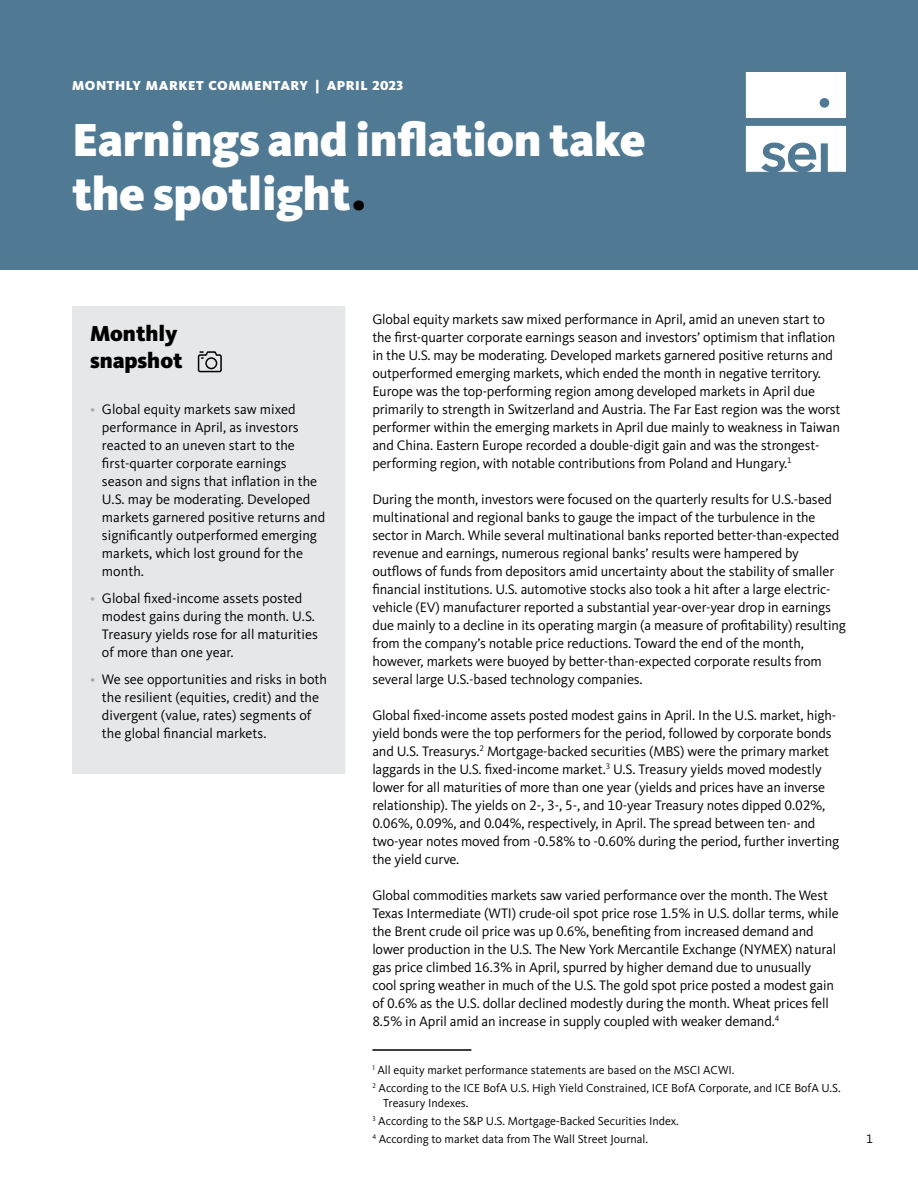
<style>
.page{position:relative;width:918px;height:1188px;background:#fff}
.page>*{position:absolute;margin:0;border:0;box-sizing:border-box;transform-origin:0 0}
.t1{font:900 48px/54px "Kievit Pro";letter-spacing:-.005em;color:#fff}
.t2{font:900 22.5px/27px "Kievit Pro";color:#000}
.t3{font:14.25px/18px "Kievit Pro";letter-spacing:-.01em;color:#000}
.t4{font:900 13.5px "Kievit Pro";letter-spacing:.035em;color:#fff}
.t5{font:12.75px "Kievit Pro";color:#000}
.t6{font:12px/18px "Kievit Pro";color:#000}
.s1{color:#000}
.s2{color:#a7a9ac}
</style>
<div class="page">
<div style="left:0;top:0;width:918px;height:270px;background:#507994"></div>
<hr style="left:372px;top:1049px;width:99px;height:2px;background:#000">
<div style="left:72px;top:306px;width:273px;height:468px;background:#e6e7e8"></div>
<svg style="left:197px;top:351px;width:26px;height:22px"></svg>
<div style="left:746px;top:72px;width:100px;height:46px;background:#fff"></div>
<svg style="left:746px;top:126px;width:100px;height:46px"></svg>
<p class="t4" style="left:72px;top:77px;width:333px">MONTHLY MARKET COMMENTARY | APRIL 2023</p>
<h1 class="t1" style="left:72px;top:113px;width:575px">Earnings and inflation take the spotlight<span class="s1">.</span></h1>
<h2 class="t2" style="left:90px;top:320px;width:94px">Monthly snapshot</h2>
<p class="t3" style="left:102px;top:400px;width:225px;text-indent:-12px"><span class="s2">•</span> Global equity markets saw mixed performance in April, as investors reacted to an uneven start to the first-quarter corporate earnings season and signs that inflation in the<br>U.S. may be moderating. Developed markets garnered positive returns and significantly outperformed emerging markets, which lost ground for the month.</p>
<p class="t3" style="left:102px;top:589px;width:217px;text-indent:-12px"><span class="s2">•</span> Global fixed-income assets posted modest gains during the month. U.S.<br>Treasury yields rose for all maturities of more than one year.</p>
<p class="t3" style="left:102px;top:670px;width:227px;text-indent:-12px"><span class="s2">•</span> We see opportunities and risks in both the resilient (equities, credit) and the divergent (value, rates) segments of the global financial markets.</p>
<p class="t3" style="left:372px;top:310px;width:470px">Global equity markets saw mixed performance in April, amid an uneven start to the first-quarter corporate earnings season and investors’ optimism that inflation in the U.S. may be moderating. Developed markets garnered positive returns and outperformed emerging markets, which ended the month in negative territory.<br>Europe was the top-performing region among developed markets in April due primarily to strength in Switzerland and Austria. The Far East region was the worst performer within the emerging markets in April due mainly to weakness in Taiwan and China. Eastern Europe recorded a double-digit gain and was the strongest&shy;performing region, with notable contributions from Poland and Hungary.<sup>1</sup></p>
<p class="t3" style="left:372px;top:490px;width:475px">During the month, investors were focused on the quarterly results for U.S.-based multinational and regional banks to gauge the impact of the turbulence in the sector in March. While several multinational banks reported better-than-expected revenue and earnings, numerous regional banks’ results were hampered by outflows of funds from depositors amid uncertainty about the stability of smaller financial institutions. U.S. automotive stocks also took a hit after a large electric&shy;vehicle (EV) manufacturer reported a substantial year-over-year drop in earnings due mainly to a decline in its operating margin (a measure of profitability) resulting from the company’s notable price reductions. Toward the end of the month, however, markets were buoyed by better-than-expected corporate results from several large U.S.-based technology companies.</p>
<p class="t3" style="left:372px;top:706px;width:468px">Global fixed-income assets posted modest gains in April. In the U.S. market, high&shy;yield bonds were the top performers for the period, followed by corporate bonds and U.S. Treasurys.<sup>2</sup> Mortgage-backed securities (MBS) were the primary market laggards in the U.S. fixed-income market.<sup>3</sup> U.S. Treasury yields moved modestly lower for all maturities of more than one year (yields and prices have an inverse relationship). The yields on 2-, 3-, 5-, and 10-year Treasury notes dipped 0.02%, 0.06%, 0.09%, and 0.04%, respectively, in April. The spread between ten- and two-year notes moved from -0.58% to -0.60% during the period, further inverting the yield curve.</p>
<p class="t3" style="left:372px;top:886px;width:468px">Global commodities markets saw varied performance over the month. The West Texas Intermediate (WTI) crude-oil spot price rose 1.5% in U.S. dollar terms, while the Brent crude oil price was up 0.6%, benefiting from increased demand and lower production in the U.S. The New York Mercantile Exchange (NYMEX) natural gas price climbed 16.3% in April, spurred by higher demand due to unusually cool spring weather in much of the U.S. The gold spot price posted a modest gain of 0.6% as the U.S. dollar declined modestly during the month. Wheat prices fell 8.5% in April amid an increase in supply coupled with weaker demand.<sup>4</sup></p>
<p class="t6" style="left:372px;top:1061px;width:470px"><sup>1</sup> All equity market performance statements are based on the MSCI ACWI.<br><sup>2</sup> According to the ICE BofA U.S. High Yield Constrained, ICE BofA Corporate, and ICE BofA U.S.</p>
<p class="t6" style="left:372px;top:1094px;width:308px;text-indent:11px">Treasury Indexes.<br><sup>3</sup> According to the S&amp;P U.S. Mortgage-Backed Securities Index.<br><sup>4</sup> According to market data from The Wall Street Journal.</p>
<p class="t5" style="left:866px;top:1131px;width:8px">1</p>
</div>
